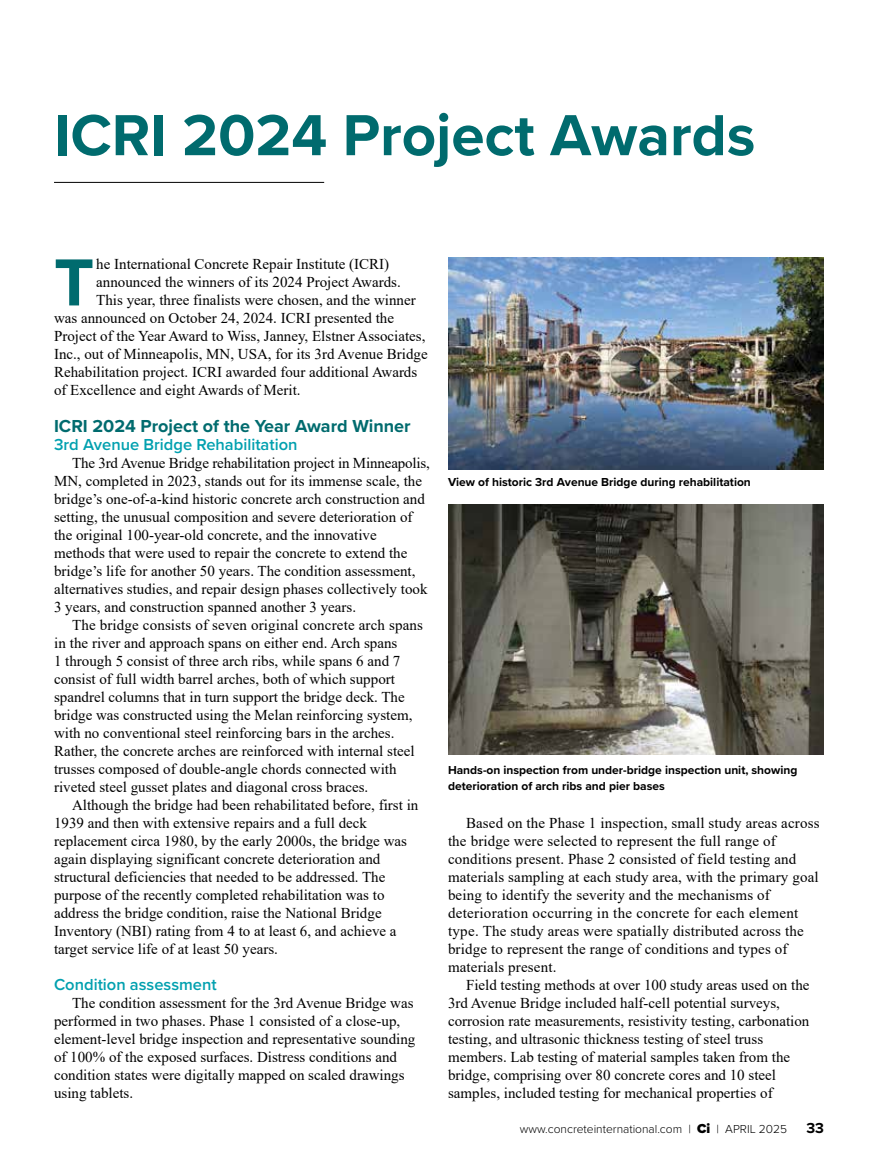
<style>
.page{position:relative;width:878px;height:1175px;background:#fff}
.page>*{position:absolute;margin:0;border:0;box-sizing:border-box;transform-origin:0 0}
.t1{font:700 69px "Proxima Nova";color:#006b6e}
.t2{font:700 60px "Proxima Nova";color:#006b6e}
.t3{font:700 18px "Proxima Nova";color:#006b6e}
.t4{font:600 16.5px "Proxima Nova";color:#00a0af}
.t5{font:15px/18px "Times New Roman";color:#000}
.t6{font:700 15px "Proxima Nova";color:#000}
.t7{font:700 12px/16.5px "Proxima Nova";color:#000}
.t8{font:300 12px "Proxima Nova";color:#000}
.s1{font-weight:900;font-size:13.5px}
</style>
<div class="page">
<hr style="left:54px;top:182px;width:270px;height:1px;background:#000">
<img style="left:448px;top:258px;width:376px;height:211px">
<img style="left:448px;top:504px;width:376px;height:250px">
<h2 class="t2" style="left:54px;top:90px;width:702px">ICRI 2024 Project Awards</h2>
<h1 class="t1" style="left:54px;top:231px;width:42px">T</h1>
<p class="t5" style="left:96px;top:255px;width:294px">he International Concrete Repair Institute (ICRI)</p>
<p class="t5" style="left:96px;top:273px;width:306px">announced the winners of its 2024 Project Awards.</p>
<p class="t5" style="left:96px;top:291px;width:321px">This year, three finalists were chosen, and the winner</p>
<p class="t5" style="left:54px;top:309px;width:341px">was announced on October 24, 2024. ICRI presented the</p>
<p class="t5" style="left:54px;top:327px;width:373px">Project of the Year Award to Wiss, Janney, Elstner Associates,</p>
<p class="t5" style="left:54px;top:345px;width:375px">Inc., out of Minneapolis, MN, USA, for its 3rd Avenue Bridge</p>
<p class="t5" style="left:54px;top:363px;width:365px">Rehabilitation project. ICRI awarded four additional Awards</p>
<p class="t5" style="left:54px;top:381px;width:248px">of Excellence and eight Awards of Merit.</p>
<p class="t3" style="left:54px;top:412px;width:358px">ICRI 2024 Project of the Year Award Winner</p>
<p class="t4" style="left:54px;top:432px;width:245px">3rd Avenue Bridge Rehabilitation</p>
<p class="t5" style="left:54px;top:453px;width:377px;text-indent:18px">The 3rd Avenue Bridge rehabilitation project in Minneapolis, MN, completed in 2023, stands out for its immense scale, the bridge’s one-of-a-kind historic concrete arch construction and setting, the unusual composition and severe deterioration of the original 100-year-old concrete, and the innovative methods that were used to repair the concrete to extend the bridge’s life for another 50 years. The condition assessment, alternatives studies, and repair design phases collectively took 3 years, and construction spanned another 3 years.</p>
<p class="t5" style="left:54px;top:615px;width:370px;text-indent:18px">The bridge consists of seven original concrete arch spans in the river and approach spans on either end. Arch spans<br>1 through 5 consist of three arch ribs, while spans 6 and 7 consist of full width barrel arches, both of which support spandrel columns that in turn support the bridge deck. The bridge was constructed using the Melan reinforcing system, with no conventional steel reinforcing bars in the arches.<br>Rather, the concrete arches are reinforced with internal steel trusses composed of double-angle chords connected with riveted steel gusset plates and diagonal cross braces.</p>
<p class="t5" style="left:54px;top:795px;width:366px;text-indent:18px">Although the bridge had been rehabilitated before, first in 1939 and then with extensive repairs and a full deck replacement circa 1980, by the early 2000s, the bridge was again displaying significant concrete deterioration and structural deficiencies that needed to be addressed. The purpose of the recently completed rehabilitation was to address the bridge condition, raise the National Bridge Inventory (NBI) rating from 4 to at least 6, and achieve a target service life of at least 50 years.</p>
<p class="t4" style="left:54px;top:972px;width:164px">Condition assessment</p>
<p class="t5" style="left:54px;top:993px;width:363px;text-indent:18px">The condition assessment for the 3rd Avenue Bridge was performed in two phases. Phase 1 consisted of a close-up, element-level bridge inspection and representative sounding of 100% of the exposed surfaces. Distress conditions and condition states were digitally mapped on scaled drawings using tablets.</p>
<p class="t7" style="left:448px;top:473px;width:304px">View of historic 3rd Avenue Bridge during rehabilitation</p>
<p class="t7" style="left:448px;top:761px;width:351px">Hands-on inspection from under-bridge inspection unit, showing deterioration of arch ribs and pier bases</p>
<p class="t5" style="left:448px;top:813px;width:373px;text-indent:18px">Based on the Phase 1 inspection, small study areas across the bridge were selected to represent the full range of conditions present. Phase 2 consisted of field testing and materials sampling at each study area, with the primary goal being to identify the severity and the mechanisms of deterioration occurring in the concrete for each element type. The study areas were spatially distributed across the bridge to represent the range of conditions and types of materials present.</p>
<p class="t5" style="left:448px;top:975px;width:363px;text-indent:18px">Field testing methods at over 100 study areas used on the 3rd Avenue Bridge included half-cell potential surveys, corrosion rate measurements, resistivity testing, carbonation testing, and ultrasonic thickness testing of steel truss members. Lab testing of material samples taken from the bridge, comprising over 80 concrete cores and 10 steel samples, included testing for mechanical properties of</p>
<p class="t8" style="left:520px;top:1119px;width:269px">www.concreteinternational.com | <span class="s1">Ci</span> | APRIL 2025</p>
<p class="t6" style="left:806px;top:1116px;width:19px">33</p>
</div>
